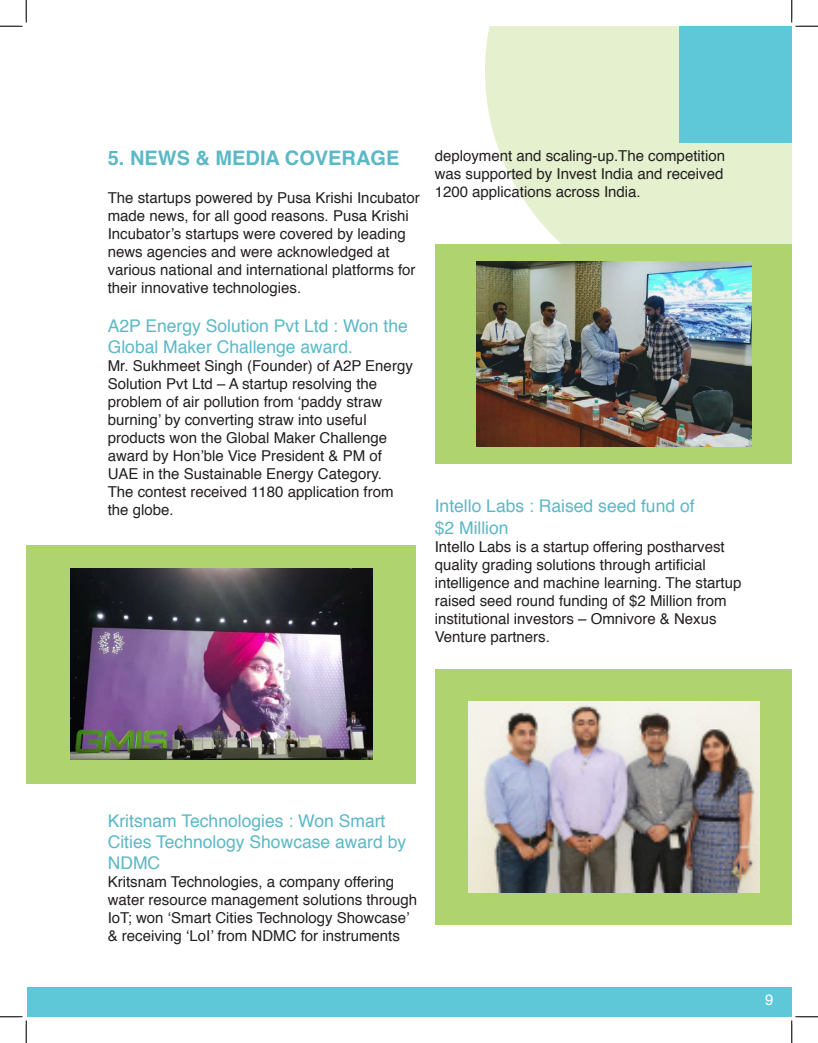
<style>
.page{position:relative;width:818px;height:1043px;background:#fff}
.page>*{position:absolute;margin:0;border:0;box-sizing:border-box;transform-origin:0 0}
.subheadline{font:700 20px "Helvetica";color:#5bb8c6}
.t1{font:17.5px/21px "Helvetica";color:#5bb8c6}
.t2{font:15px/18px "Helvetica";color:#231f20}
.t3{font:15px "Helvetica";color:#fff}
</style>
<div class="page">
<svg style="left:485px;top:26px;width:306px;height:218px;background:#e6f1d1"></svg>
<div style="left:27px;top:544px;width:389px;height:239px;background:#afd46f"></div>
<img style="left:70px;top:568px;width:302px;height:191px">
<div style="left:27px;top:987px;width:764px;height:29px;background:#5ec8d8"></div>
<div style="left:435px;top:244px;width:356px;height:220px;background:#afd46f"></div>
<img style="left:477px;top:261px;width:274px;height:186px">
<div style="left:434px;top:668px;width:357px;height:256px;background:#afd46f"></div>
<img style="left:468px;top:701px;width:291px;height:191px">
<div style="left:679px;top:26px;width:112px;height:117px;background:#5ec8d8"></div>
<svg style="left:0;top:0;width:27px;height:27px"></svg>
<svg style="left:0;top:1016px;width:27px;height:26px"></svg>
<svg style="left:791px;top:0;width:27px;height:27px"></svg>
<svg style="left:790px;top:1015px;width:28px;height:27px"></svg>
<p class="subheadline" style="left:108px;top:142px;width:293px">5. NEWS &amp; MEDIA COVERAGE</p>
<p class="t2" style="left:108px;top:189px;width:313px">The startups powered by Pusa Krishi Incubator made news, for all good reasons. Pusa Krishi Incubator’s startups were covered by leading news agencies and were acknowledged at various national and international platforms for their innovative technologies.</p>
<p class="t1" style="left:108px;top:316px;width:301px">A2P Energy Solution Pvt Ltd : Won the<br>Global Maker Challenge award.</p>
<p class="t2" style="left:108px;top:357px;width:306px">Mr. Sukhmeet Singh (Founder) of A2P Energy<br>Solution Pvt Ltd – A startup resolving the</p>
<p class="t2" style="left:108px;top:393px;width:276px">problem of air pollution from ‘paddy straw burning’ by converting straw into useful</p>
<p class="t2" style="left:108px;top:429px;width:281px">products won the Global Maker Challenge award by Hon’ble Vice President &amp; PM of</p>
<p class="t2" style="left:108px;top:465px;width:276px">UAE in the Sustainable Energy Category.</p>
<p class="t2" style="left:108px;top:483px;width:287px">The contest received 1180 application from</p>
<p class="t2" style="left:108px;top:501px;width:67px">the globe.</p>
<p class="t2" style="left:434px;top:147px;width:292px;text-align:justify">deployment and scaling-up.The competition was supported by Invest India and received 1200 applications across India.</p>
<p class="t1" style="left:434px;top:496px;width:261px">Intello Labs : Raised seed fund of</p>
<p class="t1" style="left:434px;top:517px;width:75px">$2 Million</p>
<p class="t2" style="left:434px;top:537px;width:308px">Intello Labs is a startup offering postharvest quality grading solutions through artificial intelligence and machine learning. The startup raised seed round funding of $2 Million from institutional investors – Omnivore &amp; Nexus Venture partners.</p>
<p class="t1" style="left:108px;top:811px;width:279px">Kritsnam Technologies : Won Smart</p>
<p class="t1" style="left:108px;top:832px;width:300px">Cities Technology Showcase award by<br>NDMC</p>
<p class="t2" style="left:108px;top:873px;width:311px">Kritsnam Technologies, a company offering water resource management solutions through IoT; won ‘Smart Cities Technology Showcase’ &amp; receiving ‘LoI’ from NDMC for instruments</p>
<p class="t3" style="left:765px;top:987px;width:10px">9</p>
</div>
